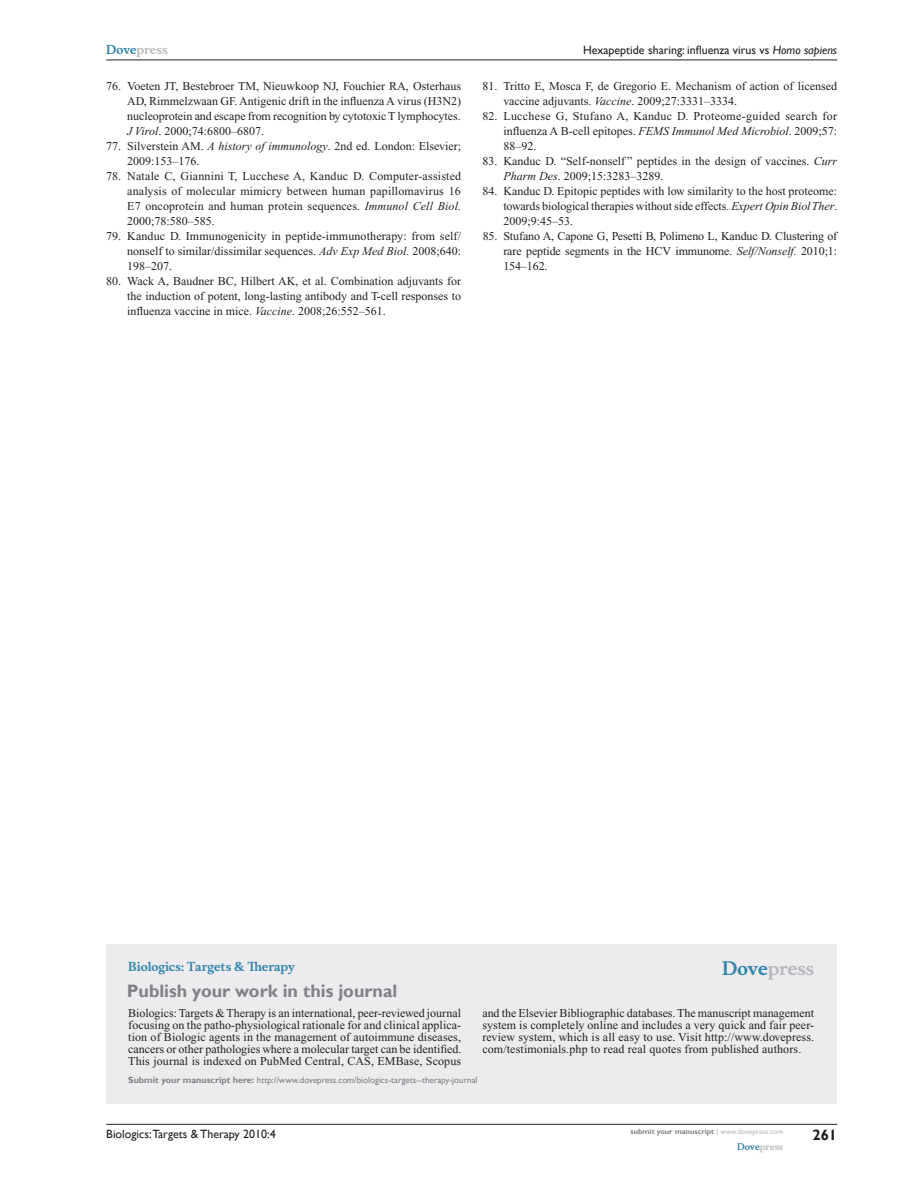
<style>
.page{position:relative;width:918px;height:1188px;background:#fff}
.page>*{position:absolute;margin:0;border:0;box-sizing:border-box;transform-origin:0 0}
.t1{font:700 18px "Gill Sans";color:#808285}
.t2{font:700 18px "Musee";color:#b8b9bc}
.t3{font:700 15px "Gill Sans";color:#231f20}
.t4{font:12px/15px "Times New Roman";color:#231f20;text-align:justify}
.t5{font:12px "Gill Sans";color:#231f20}
.t6{font:700 12px "Musee";color:#3485ae}
.t7{font:700 12px "Musee";color:#b8b9bc}
.t8{font:9px "Gill Sans";color:#808285}
.t9{font:700 9px "Musee";color:#b8b9bc}
.t10{font:700 7.5px "Gill Sans";color:#808285}
.s1{color:#3485ae}
.s2{font-style:italic}
.s3{font-weight:700}
.s4{font-weight:400;color:#b8b9bc}
</style>
<div class="page">
<div style="left:106px;top:944px;width:731px;height:159px;background:#ececee"></div>
<hr style="left:106px;top:1124px;width:731px;height:1px;background:#231f20">
<hr style="left:106px;top:60px;width:731px;height:1px;background:#231f20">
<p class="t7" style="left:106px;top:43px;width:63px"><span class="s1">Dove</span>press</p>
<p class="t4" style="left:127px;top:79px;width:335px;text-indent:-21px">76. Voeten JT, Bestebroer TM, Nieuwkoop NJ, Fouchier RA, Osterhaus AD, Rimmelzwaan GF. Antigenic drift in the influenza A virus (H3N2) nucleoprotein and escape from recognition by cytotoxic T lymphocytes.<br><span class="s2">J Virol</span>. 2000;74:6800–6807.</p>
<p class="t4" style="left:127px;top:139px;width:335px;text-indent:-21px">77. Silverstein AM. <span class="s2">A history of immunology</span>. 2nd ed. London: Elsevier;<br>2009:153–176.</p>
<p class="t4" style="left:127px;top:169px;width:336px;text-indent:-21px">78. Natale C, Giannini T, Lucchese A, Kanduc D. Computer-assisted analysis of molecular mimicry between human papillomavirus 16<br>E7 oncoprotein and human protein sequences. <span class="s2">Immunol Cell Biol.<br></span>2000;78:580–585.</p>
<p class="t4" style="left:127px;top:229px;width:335px;text-indent:-21px">79. Kanduc D. Immunogenicity in peptide-immunotherapy: from self/ nonself to similar/dissimilar sequences. <span class="s2">Adv Exp Med Biol.</span> 2008;640:<br>198–207.</p>
<p class="t4" style="left:127px;top:274px;width:335px;text-indent:-21px">80. Wack A, Baudner BC, Hilbert AK, et al. Combination adjuvants for the induction of potent, long-lasting antibody and T-cell responses to influenza vaccine in mice. <span class="s2">Vaccine</span>. 2008;26:552–561.</p>
<p class="t5" style="left:583px;top:43px;width:256px">Hexapeptide sharing: influenza virus vs <span class="s2">Homo sapiens</span></p>
<p class="t4" style="left:503px;top:79px;width:335px;text-indent:-21px">81. Tritto E, Mosca F, de Gregorio E. Mechanism of action of licensed vaccine adjuvants. <span class="s2">Vaccine</span>. 2009;27:3331–3334.</p>
<p class="t4" style="left:503px;top:109px;width:335px;text-indent:-21px">82. Lucchese G, Stufano A, Kanduc D. Proteome-guided search for influenza A B-cell epitopes. <span class="s2">FEMS Immunol Med Microbiol</span>. 2009;57:<br>88–92.</p>
<p class="t4" style="left:503px;top:154px;width:335px;text-indent:-21px">83. Kanduc D. “Self-nonself ” peptides in the design of vaccines. <span class="s2">Curr<br>Pharm Des</span>. 2009;15:3283–3289.</p>
<p class="t4" style="left:503px;top:184px;width:335px;text-indent:-21px">84. Kanduc D. Epitopic peptides with low similarity to the host proteome: towards biological therapies without side effects. <span class="s2">Expert Opin Biol Ther</span>.<br>2009;9:45–53.</p>
<p class="t4" style="left:503px;top:229px;width:335px;text-indent:-21px">85. Stufano A, Capone G, Pesetti B, Polimeno L, Kanduc D. Clustering of rare peptide segments in the HCV immunome. <span class="s2">Self/Nonself.</span> 2010;1:<br>154–162.</p>
<p class="t6" style="left:128px;top:959px;width:168px">Biologics: Targets &amp; Therapy</p>
<h1 class="t1" style="left:127px;top:980px;width:272px">Publish your work in this journal</h1>
<h1 class="t2" style="left:722px;top:958px;width:94px"><span class="s1">Dove</span>press</h1>
<p class="t4" style="left:128px;top:1007px;width:335px;line-height:12px">Biologics: Targets &amp; Therapy is an international, peer-reviewed journal focusing on the patho-physiological rationale for and clinical applica&shy;tion of Biologic agents in the management of autoimmune diseases, cancers or other pathologies where a molecular target can be identified.<br>This journal is indexed on PubMed Central, CAS, EMBase, Scopus</p>
<p class="t4" style="left:482px;top:1007px;width:333px;line-height:12px">and the Elsevier Bibliographic databases. The manuscript management system is completely online and includes a very quick and fair peer&shy;review system, which is all easy to use. Visit http://www.dovepress. com/testimonials.php to read real quotes from published authors.</p>
<p class="t8" style="left:128px;top:1075px;width:351px"><span class="s3">Submit your manuscript here:</span> http://www.dovepress.com/biologics-targets--therapy-journal</p>
<p class="t5" style="left:106px;top:1127px;width:171px">Biologics:Targets &amp; Therapy 2010:4</p>
<p class="t10" style="left:631px;top:1127px;width:154px">submit your manuscript <span class="s4">| www.dovepress.com</span></p>
<p class="t9" style="left:737px;top:1141px;width:48px"><span class="s1">Dove</span>press</p>
<p class="t3" style="left:812px;top:1126px;width:26px">261</p>
</div>
